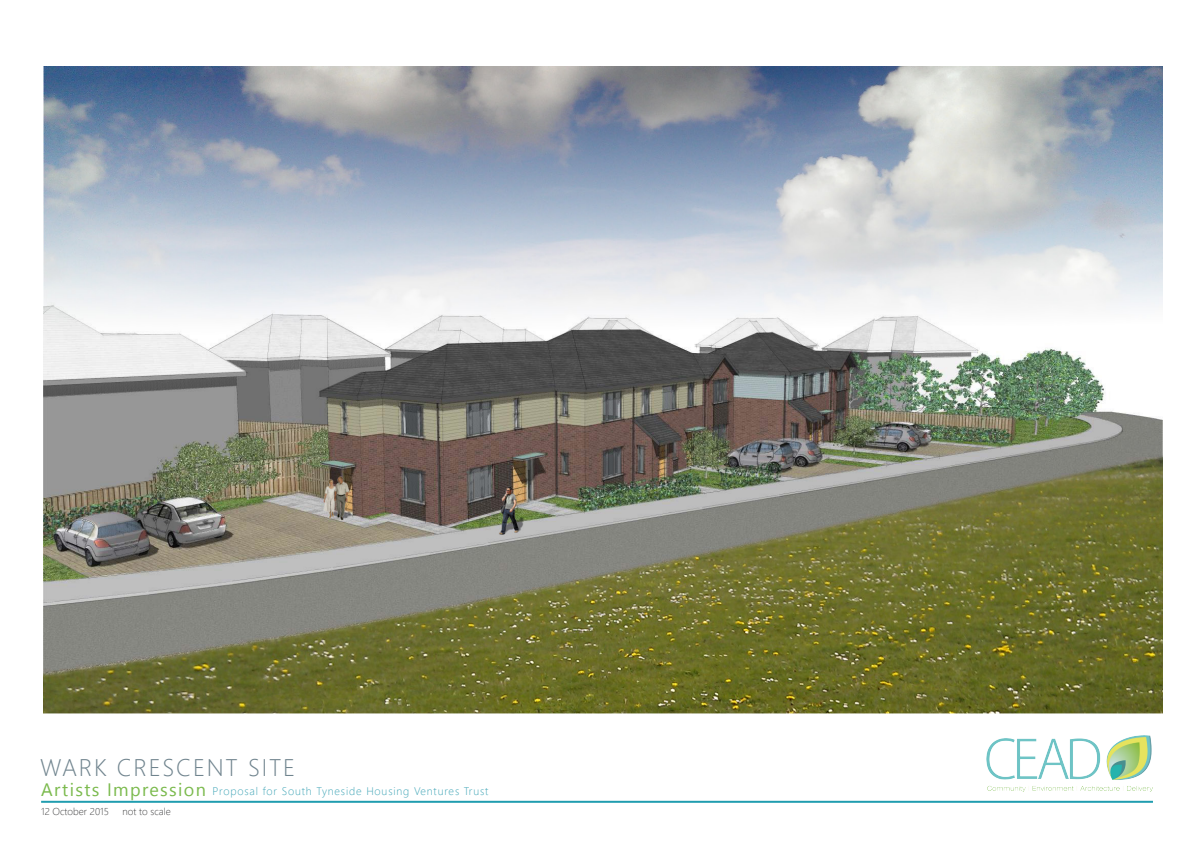
<style>
.page{position:relative;width:1191px;height:842px;background:#fff}
.page>*{position:absolute;margin:0;border:0;box-sizing:border-box;transform-origin:0 0}
.Annotations{font:300 24px "Segoe UI";letter-spacing:.075em;color:#70848e}
.Annotations-2{font:18px "Segoe UI";letter-spacing:.075em;color:#7bba4d}
.Annotations-3{font:300 11px "Segoe UI";letter-spacing:.075em;color:#3ea4b6}
.Annotations-4{font:300 10px "Segoe UI";color:#3e3e3f}
</style>
<div class="page">
<img style="left:986px;top:736px;width:167px;height:55px">
<hr style="left:41px;top:801px;width:1112px;height:2px;background:#209daf">
<img style="left:44px;top:66px;width:1118px;height:648px">
<p class="Annotations" style="left:40px;top:748px;width:256px">WARK CRESCENT SITE</p>
<p class="Annotations-2" style="left:41px;top:775px;width:166px">Artists Impression</p>
<p class="Annotations-3" style="left:212px;top:782px;width:277px">Proposal for South Tyneside Housing Ventures Trust</p>
<p class="Annotations-4" style="left:41px;top:803px;width:69px">12 October 2015</p>
<p class="Annotations-4" style="left:123px;top:803px;width:50px">not to scale</p>
</div>
